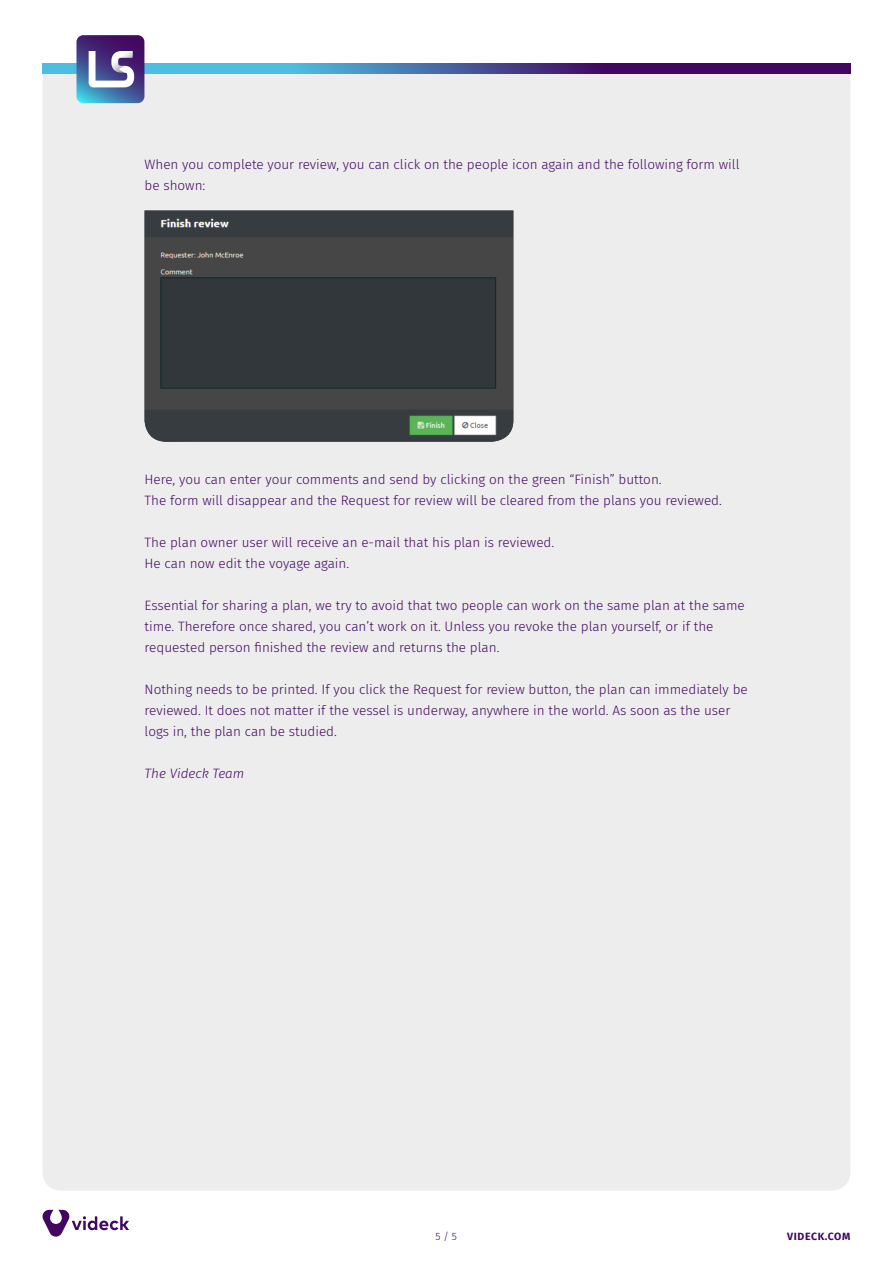
<style>
.page{position:relative;width:893px;height:1263px;background:#fff}
.page>*{position:absolute;margin:0;border:0;box-sizing:border-box;transform-origin:0 0}
.t1{font:300 13.5px/21px "Fira Sans";color:#420861}
.t2{font:italic 300 13.5px "Fira Sans";color:#420861}
.t3{font:700 10.5px "Fira Sans";letter-spacing:.06em;color:#420861}
.t4{font:300 10.5px "Fira Sans";color:#420861}
</style>
<div class="page">
<div style="left:43px;top:73px;width:807px;height:1118px;background:#ededed"></div>
<svg style="left:43px;top:64px;width:807px;height:9px;background:#475a9b"></svg>
<svg style="left:76px;top:35px;width:68px;height:68px;background:#656ba0"></svg>
<svg style="left:42px;top:1210px;width:87px;height:27px"></svg>
<img style="left:145px;top:211px;width:368px;height:231px">
<p class="t1" style="left:145px;top:153px;width:596px">When you complete your review, you can click on the people icon again and the following form will be shown:</p>
<p class="t1" style="left:145px;top:468px;width:519px">Here, you can enter your comments and send by clicking on the green “Finish” button.</p>
<p class="t1" style="left:145px;top:489px;width:579px">The form will disappear and the Request for review will be cleared from the plans you reviewed.</p>
<p class="t1" style="left:145px;top:531px;width:411px">The plan owner user will receive an e-mail that his plan is reviewed.</p>
<p class="t1" style="left:145px;top:552px;width:206px">He can now edit the voyage again.</p>
<p class="t1" style="left:145px;top:594px;width:602px">Essential for sharing a plan, we try to avoid that two people can work on the same plan at the same time. Therefore once shared, you can’t work on it. Unless you revoke the plan yourself, or if the requested person finished the review and returns the plan.</p>
<p class="t1" style="left:145px;top:678px;width:605px">Nothing needs to be printed. If you click the Request for review button, the plan can immediately be reviewed. It does not matter if the vessel is underway, anywhere in the world. As soon as the user logs in, the plan can be studied.</p>
<p class="t2" style="left:145px;top:763px;width:101px">The Videck Team</p>
<p class="t4" style="left:435px;top:1228px;width:23px">5 / 5</p>
<p class="t3" style="left:787px;top:1227px;width:65px">VIDECK.COM</p>
</div>
